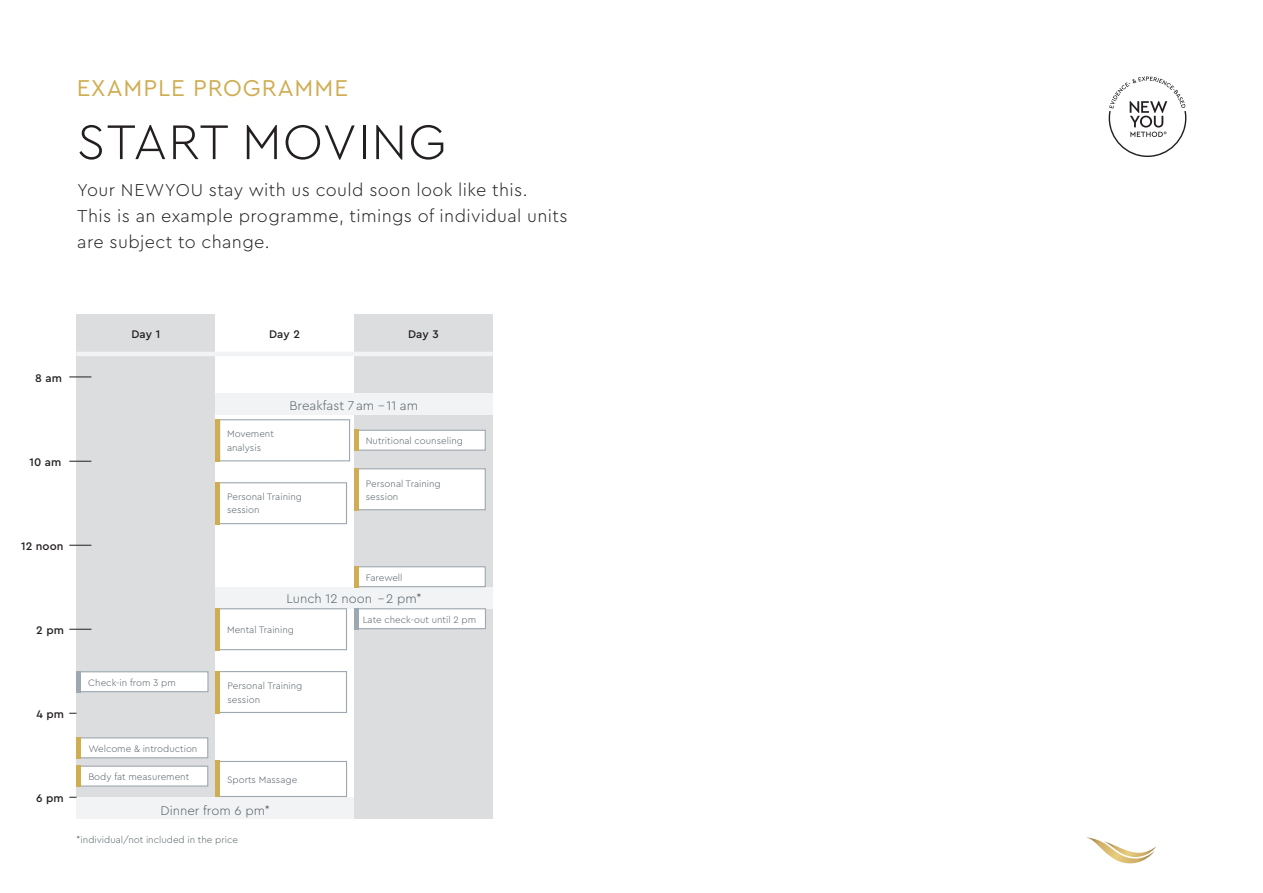
<style>
.page{position:relative;width:1263px;height:893px;background:#fff}
.page>*{position:absolute;margin:0;border:0;box-sizing:border-box;transform-origin:0 0}
.t1{font:300 51px "Cera PRO";letter-spacing:.02em;color:#231f20}
.t2{font:24px "Cera PRO";letter-spacing:.04em;color:#d0ad53}
.t3{font:300 18px/26.2px "Cera PRO";letter-spacing:.02em;color:#231f20}
.t4{font:300 13.2px "Cera PRO";color:#525e65}
.t5{font:500 11.55px "Cera PRO";letter-spacing:.01em;color:#231f20}
.t6{font:300 9.75px/13.5px "Cera PRO";color:#525e65}
</style>
<div class="page">
<div style="left:77px;top:314px;width:138px;height:483px;background:#dcdddf"></div>
<div style="left:354px;top:314px;width:139px;height:504px;background:#dcdddf"></div>
<div style="left:215px;top:394px;width:278px;height:21px;background:#f2f3f4"></div>
<div style="left:215px;top:587px;width:278px;height:21px;background:#f2f3f4"></div>
<div style="left:77px;top:797px;width:277px;height:21px;background:#f2f3f4"></div>
<hr style="left:77px;top:352px;width:416px;height:4px;background:#f2f3f4">
<div style="left:219px;top:419px;width:131px;height:42px;background:#fff;border:1px solid #9ea8b0"></div>
<div style="left:215px;top:419px;width:5px;height:42px;background:#d0ad53"></div>
<div style="left:216px;top:761px;width:131px;height:36px;background:#fff;border:1px solid #9ea8b0"></div>
<div style="left:215px;top:761px;width:5px;height:36px;background:#d0ad53"></div>
<div style="left:216px;top:608px;width:131px;height:42px;background:#fff;border:1px solid #9ea8b0"></div>
<div style="left:215px;top:608px;width:5px;height:42px;background:#d0ad53"></div>
<div style="left:355px;top:430px;width:131px;height:21px;background:#fff;border:1px solid #9ea8b0"></div>
<div style="left:354px;top:430px;width:5px;height:21px;background:#d0ad53"></div>
<svg style="left:1086px;top:837px;width:70px;height:26px"></svg>
<svg style="left:1109px;top:77px;width:77px;height:80px"></svg>
<div style="left:355px;top:566px;width:131px;height:21px;background:#fff;border:1px solid #9ea8b0"></div>
<div style="left:77px;top:737px;width:131px;height:21px;background:#fff;border:1px solid #9ea8b0"></div>
<hr style="left:77px;top:737px;width:4px;height:21px;background:#d0ad53">
<div style="left:354px;top:566px;width:5px;height:21px;background:#d0ad53"></div>
<div style="left:77px;top:671px;width:132px;height:21px;background:#fff;border:1px solid #9ea8b0"></div>
<hr style="left:77px;top:671px;width:4px;height:21px;background:#9ea8b0">
<div style="left:355px;top:608px;width:131px;height:21px;background:#fff;border:1px solid #9ea8b0"></div>
<div style="left:354px;top:608px;width:5px;height:21px;background:#9ea8b0"></div>
<div style="left:77px;top:766px;width:131px;height:21px;background:#fff;border:1px solid #9ea8b0"></div>
<hr style="left:77px;top:766px;width:4px;height:21px;background:#d0ad53">
<div style="left:216px;top:482px;width:131px;height:42px;background:#fff;border:1px solid #9ea8b0"></div>
<div style="left:215px;top:482px;width:5px;height:42px;background:#d0ad53"></div>
<div style="left:216px;top:671px;width:131px;height:42px;background:#fff;border:1px solid #9ea8b0"></div>
<div style="left:215px;top:671px;width:5px;height:42px;background:#d0ad53"></div>
<div style="left:355px;top:468px;width:131px;height:42px;background:#fff;border:1px solid #9ea8b0"></div>
<div style="left:354px;top:468px;width:5px;height:42px;background:#d0ad53"></div>
<svg style="left:69px;top:461px;width:22px;height:1px"></svg>
<svg style="left:69px;top:377px;width:22px;height:1px"></svg>
<svg style="left:69px;top:629px;width:22px;height:1px"></svg>
<svg style="left:69px;top:545px;width:22px;height:1px"></svg>
<h2 class="t2" style="left:77px;top:72px;width:273px">EXAMPLE PROGRAMME</h2>
<h1 class="t1" style="left:77px;top:108px;width:371px">START MOVING</h1>
<h3 class="t3" style="left:77px;top:176px;width:492px">Your NEWYOU stay with us could soon look like this.<br>This is an example programme, timings of individual units are subject to change.</h3>
<p class="t5" style="left:35px;top:370px;width:28px">8 am</p>
<p class="t5" style="left:29px;top:454px;width:33px">10 am</p>
<p class="t5" style="left:21px;top:538px;width:44px">12 noon</p>
<p class="t5" style="left:36px;top:622px;width:29px">2 pm</p>
<p class="t5" style="left:131px;top:327px;width:30px">Day 1</p>
<p class="t5" style="left:269px;top:327px;width:32px">Day 2</p>
<p class="t5" style="left:408px;top:327px;width:32px">Day 3</p>
<p class="t6" style="left:227px;top:427px;width:48px">Movement analysis</p>
<h3 class="t4" style="left:290px;top:397px;width:130px">Breakfast 7 am – 11 am</h3>
<p class="t6" style="left:366px;top:434px;width:99px">Nutritional counseling</p>
<p class="t6" style="left:227px;top:489px;width:77px">Personal Training session</p>
<p class="t6" style="left:366px;top:476px;width:77px">Personal Training session</p>
<p class="t6" style="left:366px;top:570px;width:38px">Farewell</p>
<h3 class="t4" style="left:286px;top:590px;width:137px">Lunch 12 noon – 2 pm*</h3>
<p class="t6" style="left:227px;top:623px;width:68px">Mental Training</p>
<p class="t6" style="left:363px;top:612px;width:115px">Late check-out until 2 pm</p>
<p class="t5" style="left:36px;top:706px;width:29px">4 pm</p>
<p class="t5" style="left:36px;top:790px;width:29px">6 pm</p>
<p class="t6" style="left:88px;top:675px;width:89px">Check-in from 3 pm</p>
<p class="t6" style="left:88px;top:741px;width:111px">Welcome &amp; introduction</p>
<p class="t6" style="left:88px;top:770px;width:102px">Body fat measurement</p>
<p class="t6" style="left:227px;top:679px;width:77px">Personal Training session</p>
<p class="t6" style="left:227px;top:773px;width:72px">Sports Massage</p>
<h3 class="t4" style="left:161px;top:802px;width:111px">Dinner from 6 pm*</h3>
<p class="t6" style="left:77px;top:832px;width:163px">*individual/not included in the price</p>
</div>
